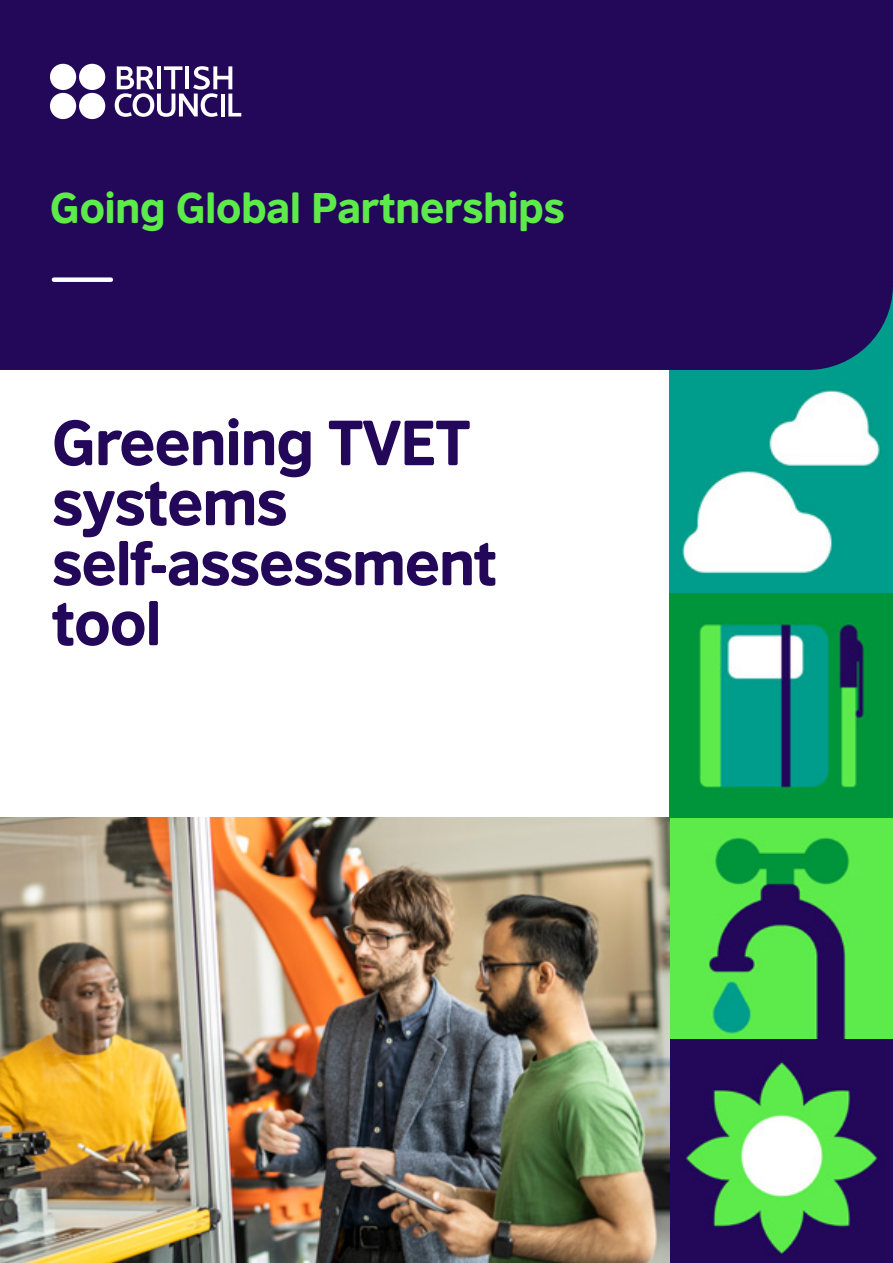
<style>
.page{position:relative;width:893px;height:1263px;background:#fff}
.page>*{position:absolute;margin:0;border:0;box-sizing:border-box;transform-origin:0 0}
.t1{font:60px/60px "British Council Sans Headline";letter-spacing:-.03em;color:#23085a}
.t2{font:58.5px/60px "British Council Sans Headline";letter-spacing:-.03em;color:#23085a}
.t3{font:40.5px "British Council Sans Headline";letter-spacing:-.02em;color:#5deb4a}
</style>
<div class="page">
<img style="left:669px;top:370px;width:224px;height:893px">
<svg style="left:669px;top:817px;width:224px;height:223px;background:#4abc4e"></svg>
<svg style="left:670px;top:1040px;width:223px;height:223px;background:#496165"></svg>
<div style="left:0;top:0;width:893px;height:370px;background:#23085a"></div>
<svg style="left:115px;top:66px;width:126px;height:51px"></svg>
<div style="left:79px;top:64px;width:26px;height:26px;background:#fff;border-radius:50%"></div>
<div style="left:50px;top:64px;width:26px;height:26px;background:#fff;border-radius:50%"></div>
<div style="left:79px;top:93px;width:26px;height:26px;background:#fff;border-radius:50%"></div>
<div style="left:50px;top:93px;width:26px;height:26px;background:#fff;border-radius:50%"></div>
<div style="left:54px;top:277px;width:57px;height:5px;background:#fff"></div>
<img style="left:0;top:817px;width:669px;height:446px">
<p class="t3" style="left:50px;top:177px;width:516px">Going Global Partnerships</p>
<h1 class="t1" style="left:52px;top:410px;width:420px">Greening TVET systems</h1>
<h2 class="t2" style="left:52px;top:530px;width:447px">self-assessment tool</h2>
</div>
